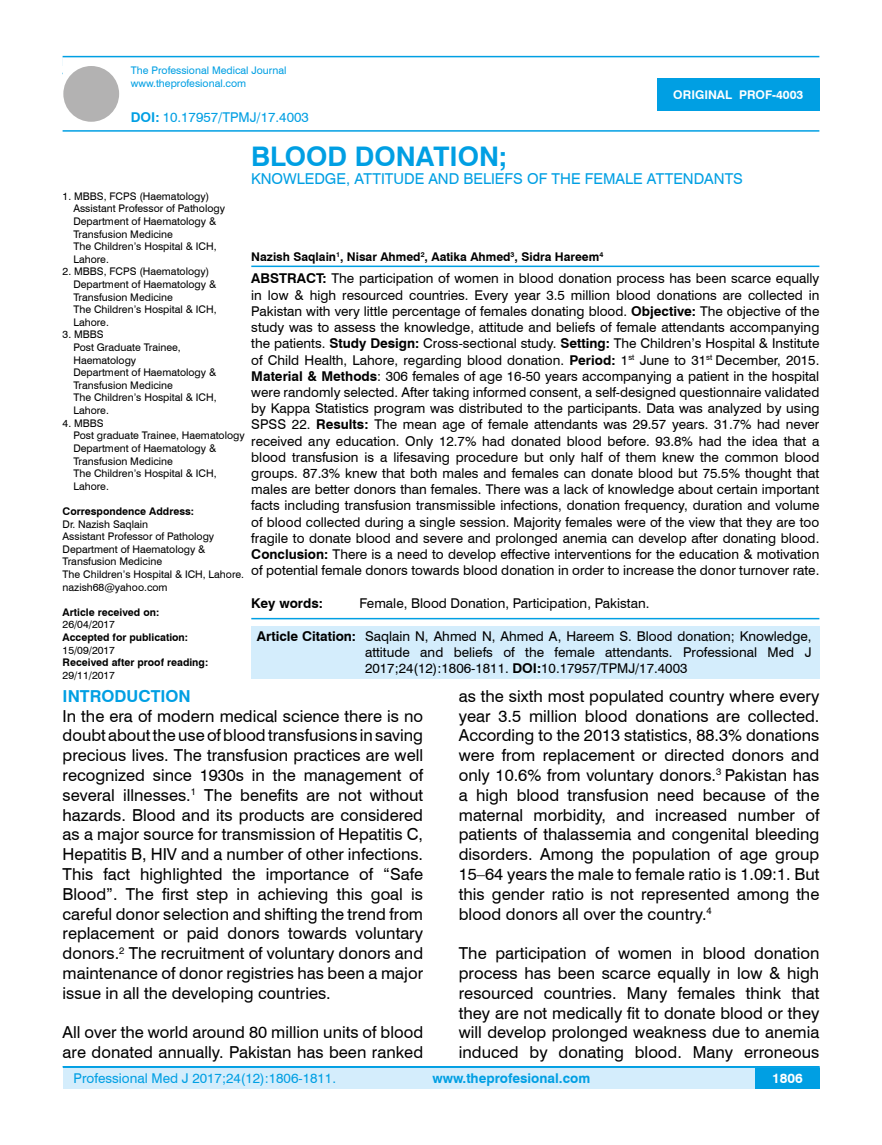
<style>
.page{position:relative;width:882px;height:1145px;background:#fff}
.page>*{position:absolute;margin:0;border:0;box-sizing:border-box;transform-origin:0 0}
.t1{font:700 27px "Swiss 721 BT";color:#009fe3}
.t2{font:16.5px/19.8px "Swiss 721 BT";color:#000;text-align:justify}
.t3{font:700 16.5px "Swiss 721 BT";color:#009fe3}
.t4{font:15px "Swiss 721 BT";color:#009fe3}
.t5{font:13.5px/16.2px "Swiss 721 BT";color:#000;text-align:justify}
.t6{font:13.5px "Swiss 721 BT";color:#009fe3}
.t7{font:700 13.5px "Swiss 721 BT";color:#009fe3}
.t8{font:700 13.5px "Swiss 721 BT";color:#000}
.t9{font:700 13.5px "Swiss 721 BT";color:#fff}
.t10{font:700 12px "Swiss 721 BT";color:#000}
.t11{font:700 12px "Swiss 721 BT";color:#fff}
.t12{font:10.5px/12.6px "Swiss 721 BT";color:#000}
.t13{font:700 10.5px "Swiss 721 BT";color:#000}
.t14{font:10.5px/12.6px "Swiss 721 BT";color:#009fe3}
.s1{font-weight:700}
</style>
<div class="page">
<div style="left:63px;top:1067px;width:756px;height:21px;background:#d4edfc"></div>
<hr style="left:63px;top:1066px;width:756px;height:2px;background:#009fe3">
<div style="left:754px;top:1068px;width:65px;height:20px;background:#009fe3"></div>
<hr style="left:63px;top:56px;width:756px;height:1px;background:#009fe3">
<hr style="left:63px;top:130px;width:756px;height:2px;background:#009fe3">
<div style="left:63px;top:66px;width:56px;height:56px;background:#b3b2b2;border-radius:50%"></div>
<div style="left:657px;top:78px;width:162px;height:33px;background:#009fe3"></div>
<hr style="left:251px;top:265px;width:568px;height:2px;background:#009fe3">
<hr style="left:251px;top:618px;width:568px;height:1px;background:#009fe3">
<div style="left:251px;top:626px;width:568px;height:53px;background:#d4edfc"></div>
<p class="t14" style="left:131px;top:64px;width:157px">The Professional Medical Journal www.theprofesional.com</p>
<p class="t6" style="left:131px;top:108px;width:179px"><span class="s1">DOI:</span> 10.17957/TPMJ/17.4003</p>
<p class="t11" style="left:673px;top:87px;width:131px">ORIGINAL PROF-4003</p>
<h1 class="t1" style="left:251px;top:137px;width:257px">BLOOD DONATION;</h1>
<p class="t4" style="left:251px;top:168px;width:493px">KNOWLEDGE, ATTITUDE AND BELIEFS OF THE FEMALE ATTENDANTS</p>
<p class="t12" style="left:73px;top:189px;width:153px;text-indent:-11px">1. MBBS, FCPS (Haematology)<br>Assistant Professor of Pathology<br>Department of Haematology &amp;<br>Transfusion Medicine<br>The Children’s Hospital &amp; ICH,<br>Lahore.</p>
<p class="t12" style="left:73px;top:265px;width:144px;text-indent:-11px">2. MBBS, FCPS (Haematology)<br>Department of Haematology &amp;<br>Transfusion Medicine<br>The Children’s Hospital &amp; ICH,<br>Lahore.</p>
<p class="t12" style="left:73px;top:328px;width:144px;text-indent:-11px">3. MBBS<br>Post Graduate Trainee,<br>Haematology<br>Department of Haematology &amp;<br>Transfusion Medicine<br>The Children’s Hospital &amp; ICH,<br>Lahore.</p>
<p class="t12" style="left:73px;top:416px;width:173px;text-indent:-11px">4. MBBS<br>Post graduate Trainee, Haematology<br>Department of Haematology &amp;<br>Transfusion Medicine<br>The Children’s Hospital &amp; ICH,<br>Lahore.</p>
<p class="t13" style="left:63px;top:504px;width:133px">Correspondence Address:</p>
<p class="t12" style="left:63px;top:517px;width:183px">Dr. Nazish Saqlain<br>Assistant Professor of Pathology<br>Department of Haematology &amp;<br>Transfusion Medicine<br>The Children’s Hospital &amp; ICH, Lahore. nazish68@yahoo.com</p>
<p class="t13" style="left:63px;top:605px;width:98px">Article received on:</p>
<p class="t12" style="left:63px;top:618px;width:54px">26/04/2017</p>
<p class="t13" style="left:63px;top:630px;width:127px">Accepted for publication:</p>
<p class="t12" style="left:63px;top:643px;width:54px">15/09/2017</p>
<p class="t13" style="left:63px;top:655px;width:147px">Received after proof reading:</p>
<p class="t12" style="left:63px;top:668px;width:54px">29/11/2017</p>
<p class="t10" style="left:251px;top:248px;width:353px">Nazish Saqlain<sup>1</sup>, Nisar Ahmed<sup>2</sup>, Aatika Ahmed<sup>3</sup>, Sidra Hareem<sup>4</sup></p>
<p class="t5" style="left:251px;top:270px;width:569px"><span class="s1">ABSTRACT:</span> The participation of women in blood donation process has been scarce equally in low &amp; high resourced countries. Every year 3.5 million blood donations are collected in Pakistan with very little percentage of females donating blood. <span class="s1">Objective:</span> The objective of the study was to assess the knowledge, attitude and beliefs of female attendants accompanying the patients. <span class="s1">Study Design:</span> Cross-sectional study. <span class="s1">Setting:</span> The Children’s Hospital &amp; Institute of Child Health, Lahore, regarding blood donation. <span class="s1">Period:</span> 1<sup>st</sup> June to 31<sup>st</sup> December, 2015.<br><span class="s1">Material &amp; Methods</span>: 306 females of age 16-50 years accompanying a patient in the hospital were randomly selected. After taking informed consent, a self-designed questionnaire validated by Kappa Statistics program was distributed to the participants. Data was analyzed by using SPSS 22. <span class="s1">Results:</span> The mean age of female attendants was 29.57 years. 31.7% had never received any education. Only 12.7% had donated blood before. 93.8% had the idea that a blood transfusion is a lifesaving procedure but only half of them knew the common blood groups. 87.3% knew that both males and females can donate blood but 75.5% thought that males are better donors than females. There was a lack of knowledge about certain important facts including transfusion transmissible infections, donation frequency, duration and volume of blood collected during a single session. Majority females were of the view that they are too fragile to donate blood and severe and prolonged anemia can develop after donating blood.<br><span class="s1">Conclusion:</span> There is a need to develop effective interventions for the education &amp; motivation of potential female donors towards blood donation in order to increase the donor turnover rate.</p>
<p class="t8" style="left:251px;top:593px;width:73px">Key words:</p>
<p class="t5" style="left:359px;top:594px;width:291px">Female, Blood Donation, Participation, Pakistan.</p>
<p class="t5" style="left:365px;top:627px;width:447px;text-indent:-108px"><span class="s1">Article Citation:</span> Saqlain N, Ahmed N, Ahmed A, Hareem S. Blood donation; Knowledge, attitude and beliefs of the female attendants. Professional Med J 2017;24(12):1806-1811. <span class="s1">DOI:</span>10.17957/TPMJ/17.4003</p>
<p class="t3" style="left:63px;top:684px;width:130px">INTRODUCTION</p>
<p class="t2" style="left:63px;top:705px;width:362px">In the era of modern medical science there is no doubt about the use of blood transfusions in saving precious lives. The transfusion practices are well recognized since 1930s in the management of several illnesses.<sup>1</sup> The benefits are not without hazards. Blood and its products are considered as a major source for transmission of Hepatitis C, Hepatitis B, HIV and a number of other infections.<br>This fact highlighted the importance of “Safe Blood”. The first step in achieving this goal is careful donor selection and shifting the trend from replacement or paid donors towards voluntary donors.<sup>2</sup> The recruitment of voluntary donors and maintenance of donor registries has been a major issue in all the developing countries.</p>
<p class="t2" style="left:63px;top:1022px;width:362px">All over the world around 80 million units of blood are donated annually. Pakistan has been ranked</p>
<p class="t2" style="left:458px;top:685px;width:362px">as the sixth most populated country where every year 3.5 million blood donations are collected.<br>According to the 2013 statistics, 88.3% donations were from replacement or directed donors and only 10.6% from voluntary donors.<sup>3</sup> Pakistan has a high blood transfusion need because of the maternal morbidity, and increased number of patients of thalassemia and congenital bleeding disorders. Among the population of age group 15–64 years the male to female ratio is 1.09:1. But this gender ratio is not represented among the blood donors all over the country.<sup>4</sup></p>
<p class="t2" style="left:458px;top:942px;width:362px">The participation of women in blood donation process has been scarce equally in low &amp; high resourced countries. Many females think that they are not medically fit to donate blood or they will develop prolonged weakness due to anemia induced by donating blood. Many erroneous</p>
<p class="t6" style="left:74px;top:1069px;width:264px">Professional Med J 2017;24(12):1806-1811.</p>
<p class="t7" style="left:432px;top:1069px;width:159px">www.theprofesional.com</p>
<p class="t9" style="left:771px;top:1069px;width:32px">1806</p>
</div>
